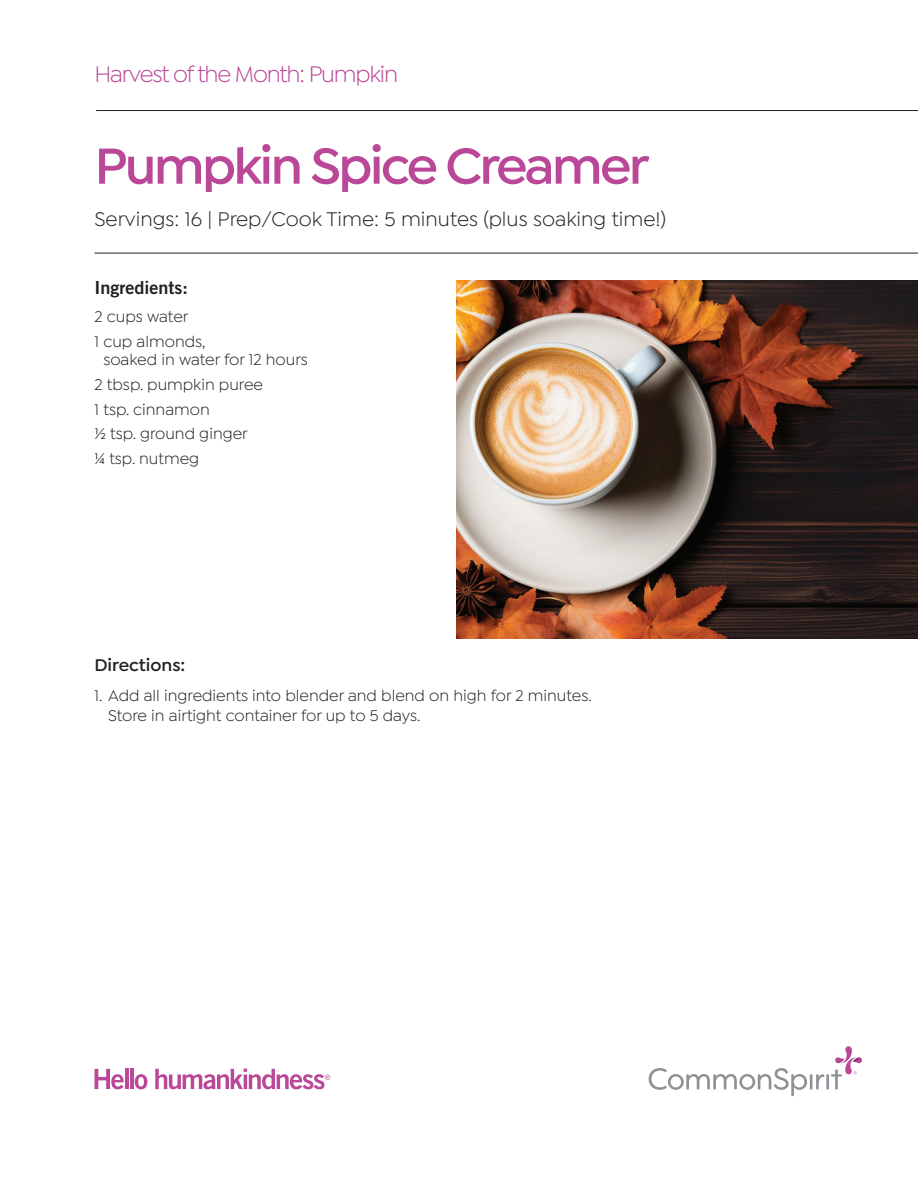
<style>
.page{position:relative;width:918px;height:1188px;background:#fff}
.page>*{position:absolute;margin:0;border:0;box-sizing:border-box;transform-origin:0 0}
.CS-H1{font:600 54px "Isidora Sans";letter-spacing:-.05em;color:#ba4797}
.t1{font:24px "Isidora Sans";letter-spacing:-.05em;color:#ba4797}
.CS-H2{font:21px "Isidora Sans";color:#231f20}
.DH-Subhead{font:18px "Trade Gothic LT Std Bd 2";color:#231f20}
.CS-Subhead{font:600 18px "Isidora Sans";color:#231f20}
.CS-P{font:16.5px/19.5px "Isidora Sans";color:#231f20}
</style>
<div class="page">
<hr style="left:96px;top:110px;width:822px;height:1px;background:#231f20">
<svg style="left:155px;top:1069px;width:175px;height:20px"></svg>
<svg style="left:94px;top:1069px;width:30px;height:20px"></svg>
<hr style="left:125px;top:1069px;width:3px;height:20px;background:#ba4797">
<hr style="left:130px;top:1069px;width:3px;height:20px;background:#ba4797">
<svg style="left:135px;top:1074px;width:12px;height:15px"></svg>
<svg style="left:649px;top:1068px;width:175px;height:28px"></svg>
<hr style="left:826px;top:1074px;width:3px;height:16px;background:#8e9296">
<svg style="left:831px;top:1046px;width:31px;height:44px"></svg>
<hr style="left:94px;top:253px;width:824px;height:1px;background:#231f20">
<img style="left:457px;top:281px;width:461px;height:357px">
<h2 class="t1" style="left:94px;top:61px;width:305px">Harvest of the Month: Pumpkin</h2>
<p class="CS-H1" style="left:94px;top:134px;width:556px">Pumpkin Spice Creamer</p>
<p class="CS-H2" style="left:94px;top:207px;width:573px">Servings: 16 | Prep/Cook Time: 5 minutes (plus soaking time!)</p>
<p class="DH-Subhead" style="left:94px;top:276px;width:95px">Ingredients:</p>
<p class="CS-P" style="left:94px;top:307px;width:96px">2 cups water</p>
<p class="CS-P" style="left:103px;top:333px;width:206px;line-height:18px;text-indent:-9px">1 cup almonds,<br>soaked in water for 12 hours</p>
<p class="CS-P" style="left:94px;top:375px;width:170px">2 tbsp. pumpkin puree</p>
<p class="CS-P" style="left:94px;top:399px;width:117px">1 tsp. cinnamon</p>
<p class="CS-P" style="left:94px;top:424px;width:155px">½ tsp. ground ginger</p>
<p class="CS-P" style="left:94px;top:449px;width:106px">¼ tsp. nutmeg</p>
<p class="CS-Subhead" style="left:94px;top:655px;width:92px">Directions:</p>
<p class="CS-P" style="left:108px;top:686px;width:485px;text-indent:-14px">1. Add all ingredients into blender and blend on high for 2 minutes.<br>Store in airtight container for up to 5 days.</p>
</div>
